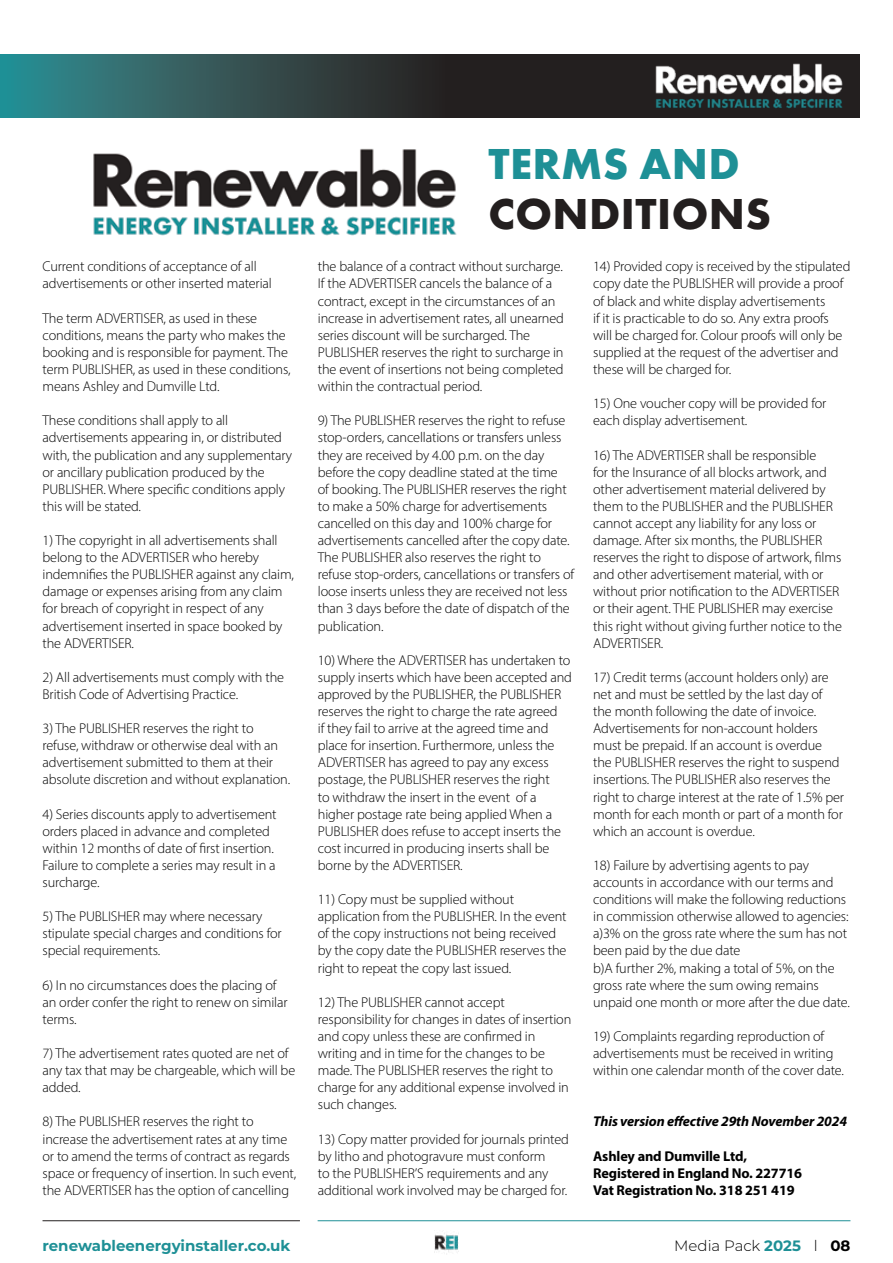
<style>
.page{position:relative;width:893px;height:1263px;background:#fff}
.page>*{position:absolute;margin:0;border:0;box-sizing:border-box;transform-origin:0 0}
.t1{font:700 45px "Futura PT";letter-spacing:.01em;color:#231f1f}
.t2{font:700 45px "Futura PT";letter-spacing:.01em;color:#1e9096}
.t3{font:700 15px "Montserrat";color:#1e9096}
.t4{font:300 15px "Montserrat";color:#000}
.t5{font:300 14.25px/17.1px "Myriad Pro";letter-spacing:-.01em;color:#000}
.t6{font:700 14.25px/17.1px "Myriad Pro";letter-spacing:-.01em;color:#000}
.t7{font:italic 700 14.25px "Myriad Pro";letter-spacing:-.01em;color:#000}
.s1{font-weight:700;color:#1e9096}
.s2{font-weight:700}
</style>
<div class="page">
<svg style="left:0;top:54px;width:859px;height:64px;background:#2b4142"></svg>
<img style="left:653px;top:62px;width:192px;height:48px">
<hr style="left:43px;top:1220px;width:257px;height:1px;background:#231f1f">
<hr style="left:318px;top:1220px;width:532px;height:1px;background:#1e9096">
<img style="left:93px;top:148px;width:364px;height:88px">
<img style="left:434px;top:1233px;width:25px;height:22px">
<p class="t5" style="left:43px;top:258px;width:231px">Current conditions of acceptance of all advertisements or other inserted material</p>
<p class="t5" style="left:43px;top:309px;width:250px">The term ADVERTISER, as used in these conditions, means the party who makes the booking and is responsible for payment. The term PUBLISHER, as used in these conditions, means Ashley and Dumville Ltd.</p>
<p class="t5" style="left:43px;top:412px;width:251px">These conditions shall apply to all advertisements appearing in, or distributed with, the publication and any supplementary or ancillary publication produced by the PUBLISHER. Where specific conditions apply this will be stated.</p>
<p class="t5" style="left:43px;top:532px;width:253px">1) The copyright in all advertisements shall belong to the ADVERTISER who hereby indemnifies the PUBLISHER against any claim, damage or expenses arising from any claim for breach of copyright in respect of any advertisement inserted in space booked by the ADVERTISER.</p>
<p class="t5" style="left:43px;top:668px;width:243px">2) All advertisements must comply with the<br>British Code of Advertising Practice.</p>
<p class="t5" style="left:43px;top:720px;width:249px">3) The PUBLISHER reserves the right to refuse, withdraw or otherwise deal with an advertisement submitted to them at their absolute discretion and without explanation.</p>
<p class="t5" style="left:43px;top:805px;width:236px">4) Series discounts apply to advertisement orders placed in advance and completed within 12 months of date of first insertion.<br>Failure to complete a series may result in a surcharge.</p>
<p class="t5" style="left:43px;top:908px;width:241px">5) The PUBLISHER may where necessary stipulate special charges and conditions for special requirements.</p>
<p class="t5" style="left:43px;top:976px;width:247px">6) In no circumstances does the placing of an order confer the right to renew on similar terms.</p>
<p class="t5" style="left:43px;top:1045px;width:254px">7) The advertisement rates quoted are net of any tax that may be chargeable, which will be added.</p>
<p class="t5" style="left:43px;top:1113px;width:255px">8) The PUBLISHER reserves the right to increase the advertisement rates at any time or to amend the terms of contract as regards space or frequency of insertion. In such event, the ADVERTISER has the option of cancelling</p>
<h1 class="t2" style="left:488px;top:135px;width:253px">TERMS AND</h1>
<h1 class="t1" style="left:488px;top:185px;width:284px">CONDITIONS</h1>
<p class="t5" style="left:318px;top:258px;width:248px">the balance of a contract without surcharge.<br>If the ADVERTISER cancels the balance of a contract, except in the circumstances of an increase in advertisement rates, all unearned series discount will be surcharged. The PUBLISHER reserves the right to surcharge in the event of insertions not being completed within the contractual period.</p>
<p class="t5" style="left:318px;top:412px;width:258px">9) The PUBLISHER reserves the right to refuse stop-orders, cancellations or transfers unless they are received by 4.00 p.m. on the day before the copy deadline stated at the time<br>of booking. The PUBLISHER reserves the right to make a 50% charge for advertisements cancelled on this day and 100% charge for advertisements cancelled after the copy date.<br>The PUBLISHER also reserves the right to refuse stop-orders, cancellations or transfers of loose inserts unless they are received not less than 3 days before the date of dispatch of the publication.</p>
<p class="t5" style="left:318px;top:651px;width:256px">10) Where the ADVERTISER has undertaken to supply inserts which have been accepted and approved by the PUBLISHER, the PUBLISHER reserves the right to charge the rate agreed<br>if they fail to arrive at the agreed time and place for insertion. Furthermore, unless the ADVERTISER has agreed to pay any excess postage, the PUBLISHER reserves the right<br>to withdraw the insert in the event of a higher postage rate being applied When a PUBLISHER does refuse to accept inserts the cost incurred in producing inserts shall be borne by the ADVERTISER.</p>
<p class="t5" style="left:318px;top:891px;width:250px">11) Copy must be supplied without application from the PUBLISHER. In the event of the copy instructions not being received by the copy date the PUBLISHER reserves the right to repeat the copy last issued.</p>
<p class="t5" style="left:318px;top:993px;width:255px">12) The PUBLISHER cannot accept responsibility for changes in dates of insertion and copy unless these are confirmed in writing and in time for the changes to be made. The PUBLISHER reserves the right to charge for any additional expense involved in such changes.</p>
<p class="t5" style="left:318px;top:1130px;width:253px">13) Copy matter provided for journals printed by litho and photogravure must conform<br>to the PUBLISHER’S requirements and any additional work involved may be charged for.</p>
<p class="t5" style="left:593px;top:258px;width:259px">14) Provided copy is received by the stipulated copy date the PUBLISHER will provide a proof of black and white display advertisements<br>if it is practicable to do so. Any extra proofs will be charged for. Colour proofs will only be supplied at the request of the advertiser and these will be charged for.</p>
<p class="t5" style="left:593px;top:395px;width:235px">15) One voucher copy will be provided for each display advertisement.</p>
<p class="t5" style="left:593px;top:446px;width:250px">16) The ADVERTISER shall be responsible<br>for the Insurance of all blocks artwork, and other advertisement material delivered by them to the PUBLISHER and the PUBLISHER cannot accept any liability for any loss or damage. After six months, the PUBLISHER reserves the right to dispose of artwork, films and other advertisement material, with or without prior notification to the ADVERTISER or their agent. THE PUBLISHER may exercise this right without giving further notice to the ADVERTISER.</p>
<p class="t5" style="left:593px;top:668px;width:252px">17) Credit terms (account holders only) are net and must be settled by the last day of the month following the date of invoice.<br>Advertisements for non-account holders must be prepaid. If an account is overdue the PUBLISHER reserves the right to suspend insertions. The PUBLISHER also reserves the right to charge interest at the rate of 1.5% per month for each month or part of a month for which an account is overdue.</p>
<p class="t5" style="left:593px;top:856px;width:258px">18) Failure by advertising agents to pay accounts in accordance with our terms and conditions will make the following reductions in commission otherwise allowed to agencies: a)3% on the gross rate where the sum has not been paid by the due date<br>b)A further 2%, making a total of 5%, on the gross rate where the sum owing remains unpaid one month or more after the due date.</p>
<p class="t5" style="left:593px;top:1027px;width:252px">19) Complaints regarding reproduction of advertisements must be received in writing within one calendar month of the cover date.</p>
<p class="t7" style="left:593px;top:1112px;width:255px">This version effective 29th November 2024</p>
<p class="t6" style="left:593px;top:1147px;width:211px">Ashley and Dumville Ltd,<br>Registered in England No. 227716<br>Vat Registration No. 318 251 419</p>
<p class="t3" style="left:43px;top:1234px;width:249px">renewableenergyinstaller.co.uk</p>
<p class="t4" style="left:674px;top:1235px;width:178px">Media Pack <span class="s1">2025</span> l <span class="s2">08</span></p>
</div>
